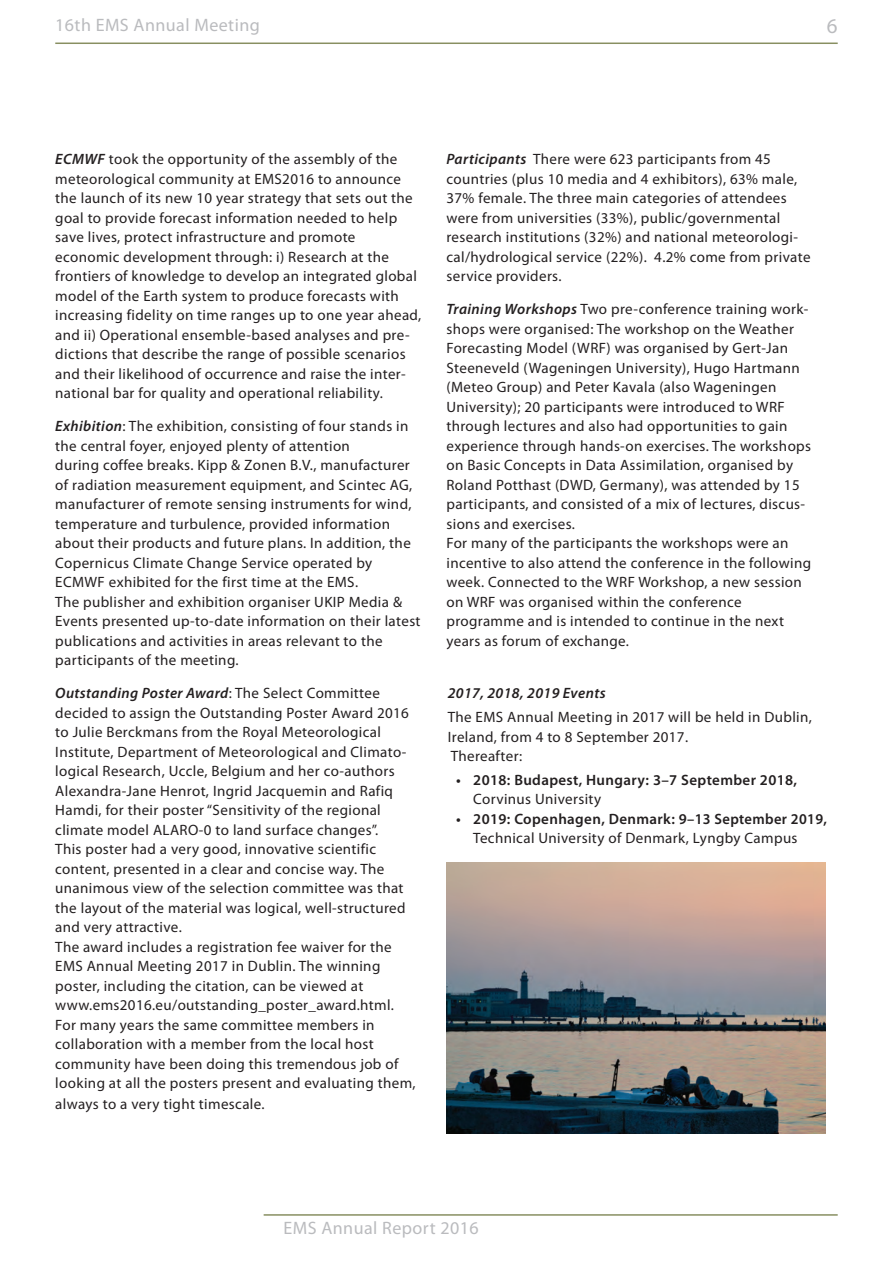
<style>
.page{position:relative;width:893px;height:1263px;background:#fff}
.page>*{position:absolute;margin:0;border:0;box-sizing:border-box;transform-origin:0 0}
.t1{font:21px "Myriad Pro";color:#babbbe}
.t2{font:18px "Myriad Pro";letter-spacing:.025em;color:#babbbe}
.t3{font:15px/19.5px "Myriad Pro";letter-spacing:.025em;color:#231f20}
.t4{font:600 15px/19.5px "Myriad Pro";letter-spacing:.025em;color:#231f20}
.t5{font:italic 600 15px "Myriad Pro";letter-spacing:.025em;color:#231f20}
.s1{font-weight:600;font-style:italic}
.s2{font-weight:700;font-stretch:condensed}
.s3{font-weight:400}
</style>
<div class="page">
<hr style="left:264px;top:1214px;width:574px;height:2px;background:#888f61">
<hr style="left:55px;top:43px;width:783px;height:1px;background:#888f61">
<img style="left:446px;top:863px;width:380px;height:270px">
<p class="t2" style="left:55px;top:13px;width:206px">16th EMS Annual Meeting</p>
<h1 class="t1" style="left:827px;top:13px;width:12px">6</h1>
<p class="t3" style="left:55px;top:149px;width:368px"><span class="s1">ECMWF</span> took the opportunity of the assembly of the meteorological community at EMS2016 to announce the launch of its new 10 year strategy that sets out the goal to provide forecast information needed to help save lives, protect infrastructure and promote economic development through: i) Research at the frontiers of knowledge to develop an integrated global model of the Earth system to produce forecasts with increasing fidelity on time ranges up to one year ahead, and ii) Operational ensemble-based analyses and pre&shy;dictions that describe the range of possible scenarios and their likelihood of occurrence and raise the inter&shy;national bar for quality and operational reliability.</p>
<p class="t3" style="left:55px;top:416px;width:367px"><span class="s1">Exhibition</span>: The exhibition, consisting of four stands in the central foyer, enjoyed plenty of attention<br>during coffee breaks. Kipp &amp; Zonen B.V., manufacturer of radiation measurement equipment, and Scintec AG, manufacturer of remote sensing instruments for wind, temperature and turbulence, provided information about their products and future plans. In addition, the Copernicus Climate Change Service operated by ECMWF exhibited for the first time at the EMS.<br>The publisher and exhibition organiser UKIP Media &amp; Events presented up-to-date information on their latest publications and activities in areas relevant to the participants of the meeting.</p>
<p class="t3" style="left:55px;top:683px;width:362px"><span class="s1">Outstanding Poster Award</span>: The Select Committee decided to assign the Outstanding Poster Award 2016 to Julie Berckmans from the Royal Meteorological Institute, Department of Meteorological and Climato&shy;logical Research, Uccle, Belgium and her co-authors Alexandra-Jane Henrot, Ingrid Jacquemin and Rafiq Hamdi, for their poster “Sensitivity of the regional climate model ALARO-0 to land surface changes”.<br>This poster had a very good, innovative scientific content, presented in a clear and concise way. The unanimous view of the selection committee was that the layout of the material was logical, well-structured and very attractive.<br>The award includes a registration fee waiver for the EMS Annual Meeting 2017 in Dublin. The winning poster, including the citation, can be viewed at www.ems2016.eu/outstanding_poster_award.html.<br>For many years the same committee members in collaboration with a member from the local host community have been doing this tremendous job of looking at all the posters present and evaluating them,</p>
<p class="t3" style="left:55px;top:1094px;width:211px">always to a very tight timescale.</p>
<p class="t3" style="left:446px;top:149px;width:366px"><span class="s1">Participants</span> There were 623 participants from 45 countries (plus 10 media and 4 exhibitors), 63% male, 37% female. The three main categories of attendees were from universities (33%), public/governmental research institutions (32%) and national meteorologi&shy;cal/hydrological service (22%). 4.2% come from private service providers.</p>
<p class="t3" style="left:446px;top:299px;width:366px"><span class="s1">Training Workshops</span> Two pre-conference training work&shy;shops were organised: The workshop on the Weather Forecasting Model (WRF) was organised by Gert-Jan Steeneveld (Wageningen University), Hugo Hartmann (Meteo Group) and Peter Kavala (also Wageningen University); 20 participants were introduced to WRF through lectures and also had opportunities to gain experience through hands-on exercises. The workshops on Basic Concepts in Data Assimilation, organised by Roland Potthast (DWD, Germany), was attended by 15 participants, and consisted of a mix of lectures, discus&shy;sions and exercises.<br>For many of the participants the workshops were an incentive to also attend the conference in the following week. Connected to the WRF Workshop, a new session on WRF was organised within the conference programme and is intended to continue in the next years as forum of exchange.</p>
<p class="t5" style="left:448px;top:684px;width:159px">2017, 2018, 2019 Events</p>
<p class="t3" style="left:448px;top:707px;width:366px">The EMS Annual Meeting in 2017 will be held in Dublin,<br>Ireland, from 4 to 8 September 2017.<br>Thereafter:</p>
<p class="t4" style="left:473px;top:770px;width:325px;text-indent:-17px">• 2018: Budapest, Hungary: 3–7 September 2018<span class="s2">,<br></span><span class="s3">Corvinus University</span></p>
<p class="t4" style="left:456px;top:809px;width:372px">• 2019: Copenhagen, Denmark: 9–13 September 2019,</p>
<p class="t3" style="left:473px;top:828px;width:326px">Technical University of Denmark, Lyngby Campus</p>
<p class="t2" style="left:284px;top:1217px;width:196px">EMS Annual Report 2016</p>
</div>
